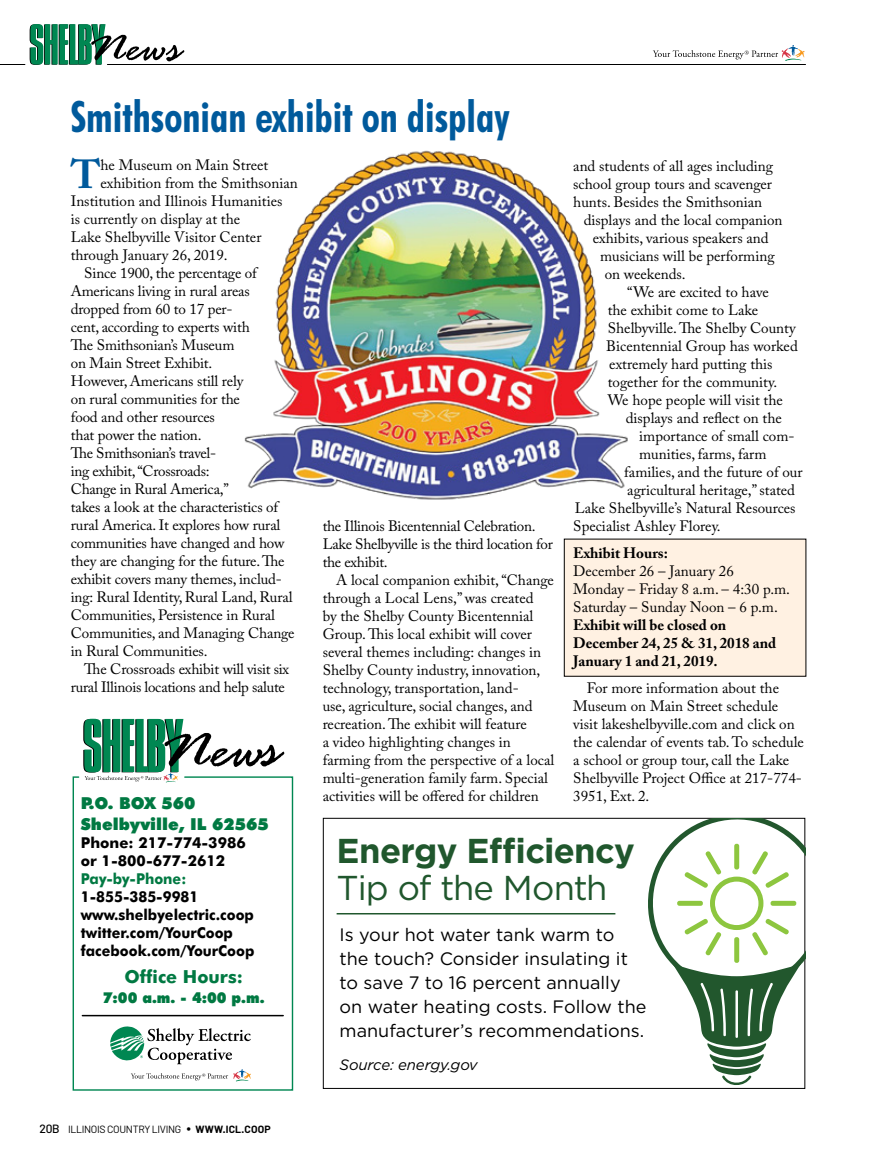
<style>
.page{position:relative;width:878px;height:1161px;background:#fff}
.page>*{position:absolute;margin:0;border:0;box-sizing:border-box;transform-origin:0 0}
.t1{font:700 condensed 43.5px "Futura BT";color:#005a9c;scale:.93 1}
.t2{font:700 40.35px "Adobe Caslon Pro";color:#005a9c}
.t3{font:700 34.5px "Gotham";letter-spacing:-.02em;color:#20572d}
.t4{font:34.5px "Gotham";letter-spacing:-.03em;color:#20572d}
.t5{font:18px/24px "Gotham";color:#000}
.t6{font:700 18px "Futura BT";color:#007942}
.t7{font:900 16.5px/21px "Futura BT";color:#007942}
.t8{font:15px/18px "Adobe Caslon Pro";color:#000}
.t9{font:15px/18px "Adobe Caslon Pro";letter-spacing:-.02em;color:#000}
.t10{font:700 15px/18px "Futura BT";color:#000;scale:.95 1}
.t11{font:700 15px/18px "Adobe Caslon Pro";color:#000}
.t12{font:700 15px/18px "Futura BT";color:#000}
.t13{font:900 15px "Futura BT";color:#007942;scale:.95 1}
.t14{font:italic 15px "Gotham";letter-spacing:-.01em;color:#000}
.t15{font:700 15px "Futura BT";color:#007942;scale:.95 1}
.t16{font:10.5px "Barlow";letter-spacing:-.03em;color:#000}
.s1{font-weight:500;font-size:12px}
.s2{font-size:15px}
.s3{font-weight:700}
</style>
<div class="page">
<hr style="left:107px;top:64px;width:698px;height:1px;background:#000">
<svg style="left:0;top:24px;width:184px;height:41px"></svg>
<svg style="left:653px;top:45px;width:151px;height:16px"></svg>
<div style="left:564px;top:539px;width:241px;height:137px;background:#fff1e2"></div>
<svg style="left:72px;top:776px;width:222px;height:315px"></svg>
<svg style="left:83px;top:719px;width:201px;height:63px"></svg>
<img style="left:244px;top:150px;width:384px;height:350px">
<svg style="left:641px;top:818px;width:164px;height:268px"></svg>
<hr style="left:336px;top:913px;width:279px;height:1px;background:#20572d">
<h1 class="t1" style="left:71px;top:90px;width:473px">Smithsonian exhibit on display</h1>
<h2 class="t2" style="left:71px;top:151px;width:31px">T</h2>
<p class="t8" style="left:100px;top:156px;width:169px">he Museum on Main Street</p>
<p class="t8" style="left:100px;top:174px;width:199px">exhibition from the Smithsonian</p>
<p class="t8" style="left:71px;top:192px;width:213px">Institution and Illinois Humanities</p>
<p class="t8" style="left:71px;top:210px;width:171px">is currently on display at the</p>
<p class="t8" style="left:71px;top:228px;width:192px">Lake Shelbyville Visitor Center</p>
<p class="t8" style="left:71px;top:246px;width:158px">through January 26, 2019.</p>
<p class="t8" style="left:84px;top:264px;width:174px">Since 1900, the percentage of</p>
<p class="t8" style="left:71px;top:282px;width:181px">Americans living in rural areas</p>
<p class="t8" style="left:71px;top:300px;width:163px">dropped from 60 to 17 per-</p>
<p class="t8" style="left:71px;top:318px;width:180px">cent, according to experts with</p>
<p class="t8" style="left:71px;top:336px;width:165px">The Smithsonian’s Museum</p>
<p class="t8" style="left:71px;top:354px;width:143px">on Main Street Exhibit.</p>
<p class="t8" style="left:71px;top:372px;width:174px">However, Americans still rely</p>
<p class="t8" style="left:71px;top:390px;width:171px">on rural communities for the</p>
<p class="t8" style="left:71px;top:408px;width:146px">food and other resources</p>
<p class="t8" style="left:71px;top:426px;width:132px">that power the nation.</p>
<p class="t9" style="left:71px;top:444px;width:147px">The Smithsonian’s travel-</p>
<p class="t9" style="left:71px;top:462px;width:140px">ing exhibit, “Crossroads:</p>
<p class="t9" style="left:71px;top:480px;width:159px">Change in Rural America,”</p>
<p class="t8" style="left:71px;top:498px;width:209px">takes a look at the characteristics of</p>
<p class="t8" style="left:71px;top:516px;width:211px">rural America. It explores how rural</p>
<p class="t8" style="left:71px;top:534px;width:215px">communities have changed and how</p>
<p class="t8" style="left:71px;top:552px;width:215px">they are changing for the future. The</p>
<p class="t8" style="left:71px;top:570px;width:213px">exhibit covers many themes, includ-</p>
<p class="t8" style="left:71px;top:588px;width:223px">ing: Rural Identity, Rural Land, Rural</p>
<p class="t8" style="left:71px;top:606px;width:206px">Communities, Persistence in Rural</p>
<p class="t8" style="left:71px;top:624px;width:225px">Communities, and Managing Change</p>
<p class="t8" style="left:71px;top:642px;width:138px">in Rural Communities.</p>
<p class="t8" style="left:84px;top:660px;width:206px">The Crossroads exhibit will visit six</p>
<p class="t9" style="left:71px;top:678px;width:216px">rural Illinois locations and help salute</p>
<p class="t7" style="left:81px;top:793px;width:189px">P.O. BOX 560<br>Shelbyville, IL 62565</p>
<p class="t12" style="left:81px;top:834px;width:166px">Phone: 217-774-3986 or 1-800-677-2612</p>
<p class="t15" style="left:81px;top:870px;width:112px">Pay-by-Phone:</p>
<p class="t10" style="left:81px;top:888px;width:184px">1-855-385-9981 www.shelbyelectric.coop twitter.com/YourCoop facebook.com/YourCoop</p>
<p class="t6" style="left:124px;top:966px;width:120px">Office Hours:</p>
<p class="t13" style="left:103px;top:988px;width:172px">7:00 a.m. - 4:00 p.m.</p>
<p class="t16" style="left:40px;top:1123px;width:233px"><span class="s1">20b</span> ILLINOIS COUNTRY LIVING <span class="s2">•</span> <span class="s3">WWW.ICL.COOP</span></p>
<p class="t9" style="left:322px;top:517px;width:232px">the Illinois Bicentennial Celebration.<br>Lake Shelbyville is the third location for the exhibit.</p>
<p class="t8" style="left:322px;top:571px;width:233px;text-indent:14px">A local companion exhibit, “Change through a Local Lens,” was created<br>by the Shelby County Bicentennial Group. This local exhibit will cover several themes including: changes in Shelby County industry, innovation, technology, transportation, land-<br>use, agriculture, social changes, and recreation. The exhibit will feature<br>a video highlighting changes in farming from the perspective of a local multi-generation family farm. Special activities will be offered for children</p>
<p class="t8" style="left:573px;top:157px;width:201px">and students of all ages including</p>
<p class="t8" style="left:573px;top:175px;width:200px">school group tours and scavenger</p>
<p class="t8" style="left:573px;top:193px;width:190px">hunts. Besides the Smithsonian</p>
<p class="t8" style="left:583px;top:211px;width:200px">displays and the local companion</p>
<p class="t8" style="left:592px;top:229px;width:177px">exhibits, various speakers and</p>
<p class="t8" style="left:600px;top:247px;width:176px">musicians will be performing</p>
<p class="t8" style="left:604px;top:265px;width:82px">on weekends.</p>
<p class="t8" style="left:627px;top:283px;width:143px">“We are excited to have</p>
<p class="t8" style="left:607px;top:301px;width:152px">the exhibit come to Lake</p>
<p class="t8" style="left:607px;top:319px;width:189px">Shelbyville. The Shelby County</p>
<p class="t8" style="left:606px;top:337px;width:193px">Bicentennial Group has worked</p>
<p class="t8" style="left:609px;top:355px;width:165px">extremely hard putting this</p>
<p class="t8" style="left:607px;top:373px;width:171px">together for the community.</p>
<p class="t8" style="left:607px;top:391px;width:177px">We hope people will visit the</p>
<p class="t8" style="left:625px;top:409px;width:158px">displays and reflect on the</p>
<p class="t8" style="left:639px;top:427px;width:157px">importance of small com-</p>
<p class="t8" style="left:639px;top:445px;width:129px">munities, farms, farm</p>
<p class="t8" style="left:624px;top:463px;width:180px">families, and the future of our</p>
<p class="t8" style="left:627px;top:481px;width:169px">agricultural heritage,” stated</p>
<p class="t8" style="left:574px;top:499px;width:222px">Lake Shelbyville’s Natural Resources</p>
<p class="t8" style="left:573px;top:517px;width:149px">Specialist Ashley Florey.</p>
<p class="t11" style="left:573px;top:544px;width:96px">Exhibit Hours:</p>
<p class="t8" style="left:573px;top:562px;width:218px">December 26 – January 26<br>Monday – Friday 8 a.m. – 4:30 p.m.<br>Saturday – Sunday Noon – 6 p.m.</p>
<p class="t11" style="left:573px;top:616px;width:204px">Exhibit will be closed on<br>December 24, 25 &amp; 31, 2018 and<br>January 1 and 21, 2019.</p>
<p class="t8" style="left:573px;top:679px;width:232px;text-indent:14px">For more information about the<br>Museum on Main Street schedule visit lakeshelbyville.com and click on the calendar of events tab. To schedule a school or group tour, call the Lake<br>Shelbyville Project Office at 217-774-<br>3951, Ext. 2.</p>
<h3 class="t3" style="left:336px;top:828px;width:300px">Energy Efficiency</h3>
<h3 class="t4" style="left:336px;top:866px;width:272px">Tip of the Month</h3>
<p class="t5" style="left:339px;top:923px;width:308px">Is your hot water tank warm to the touch? Consider insulating it to save 7 to 16 percent annually on water heating costs. Follow the manufacturer’s recommendations.</p>
<p class="t14" style="left:339px;top:1056px;width:140px">Source: energy.gov</p>
</div>
